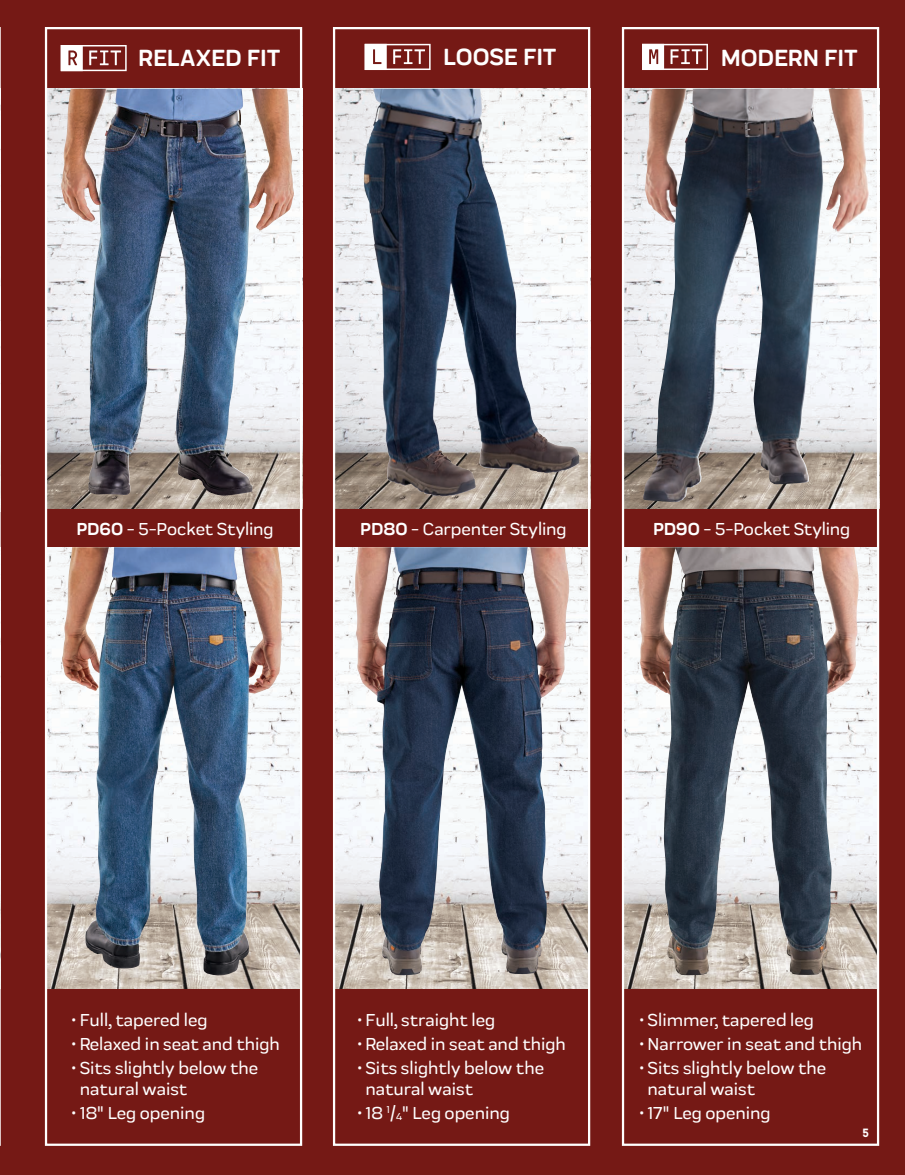
<style>
.page{position:relative;width:905px;height:1175px;background:#fff}
.page>*{position:absolute;margin:0;border:0;box-sizing:border-box;transform-origin:0 0}
.t1{font:700 24.15px "Praktika Rnd";letter-spacing:-.005em;color:#fff}
.t2{font:500 18px/21px "Praktika Rnd";color:#fff}
.t3{font:700 12px "GT Pressura Mono";color:#fff}
.s1{font-weight:700}
</style>
<div class="page">
<div style="left:0;top:0;width:904px;height:1174px;background:#751915"></div>
<img style="left:48px;top:89px;width:251px;height:419px">
<img style="left:336px;top:89px;width:255px;height:419px">
<img style="left:625px;top:89px;width:251px;height:419px">
<img style="left:48px;top:547px;width:251px;height:441px">
<img style="left:336px;top:547px;width:251px;height:441px">
<img style="left:625px;top:547px;width:251px;height:441px">
<img style="left:62px;top:547px;width:201px;height:144px">
<img style="left:61px;top:89px;width:208px;height:133px">
<img style="left:364px;top:89px;width:112px;height:407px">
<img style="left:354px;top:547px;width:191px;height:234px">
<img style="left:652px;top:89px;width:217px;height:143px">
<img style="left:638px;top:547px;width:197px;height:428px">
<svg style="left:61px;top:45px;width:66px;height:26px"></svg>
<svg style="left:364px;top:44px;width:66px;height:26px"></svg>
<svg style="left:642px;top:44px;width:66px;height:26px"></svg>
<svg style="left:0;top:27px;width:1px;height:1118px"></svg>
<div style="left:45px;top:27px;width:257px;height:1118px;border:2px solid #fff"></div>
<div style="left:333px;top:27px;width:257px;height:1118px;border:2px solid #fff"></div>
<div style="left:622px;top:27px;width:257px;height:1118px;border:2px solid #fff"></div>
<h1 class="t1" style="left:138px;top:39px;width:144px">RELAXED FIT</h1>
<h1 class="t1" style="left:443px;top:37px;width:115px">LOOSE FIT</h1>
<h1 class="t1" style="left:720px;top:39px;width:138px">MODERN FIT</h1>
<p class="t2" style="left:76px;top:517px;width:199px"><span class="s1">PD60</span> - 5-Pocket Styling</p>
<p class="t2" style="left:360px;top:517px;width:207px"><span class="s1">PD80</span> - Carpenter Styling</p>
<p class="t2" style="left:653px;top:517px;width:199px"><span class="s1">PD90</span> - 5-Pocket Styling</p>
<p class="t2" style="left:72px;top:1007px;width:137px">• Full, tapered leg</p>
<p class="t2" style="left:72px;top:1031px;width:209px">• Relaxed in seat and thigh</p>
<p class="t2" style="left:80px;top:1055px;width:180px;text-indent:-8px">• Sits slightly below the natural waist</p>
<p class="t2" style="left:72px;top:1100px;width:134px">• 18" Leg opening</p>
<p class="t2" style="left:358px;top:1007px;width:139px">• Full, straight leg</p>
<p class="t2" style="left:358px;top:1031px;width:209px">• Relaxed in seat and thigh</p>
<p class="t2" style="left:365px;top:1055px;width:180px;text-indent:-8px">• Sits slightly below the natural waist</p>
<p class="t2" style="left:358px;top:1100px;width:153px">• 18 <sup>1</sup>/<sub>4</sub>" Leg opening</p>
<p class="t2" style="left:640px;top:1007px;width:175px">• Slimmer, tapered leg</p>
<p class="t2" style="left:640px;top:1031px;width:224px">• Narrower in seat and thigh</p>
<p class="t2" style="left:647px;top:1055px;width:180px;text-indent:-8px">• Sits slightly below the natural waist</p>
<p class="t2" style="left:640px;top:1100px;width:132px">• 17" Leg opening</p>
<p class="t3" style="left:862px;top:1124px;width:8px">5</p>
</div>
